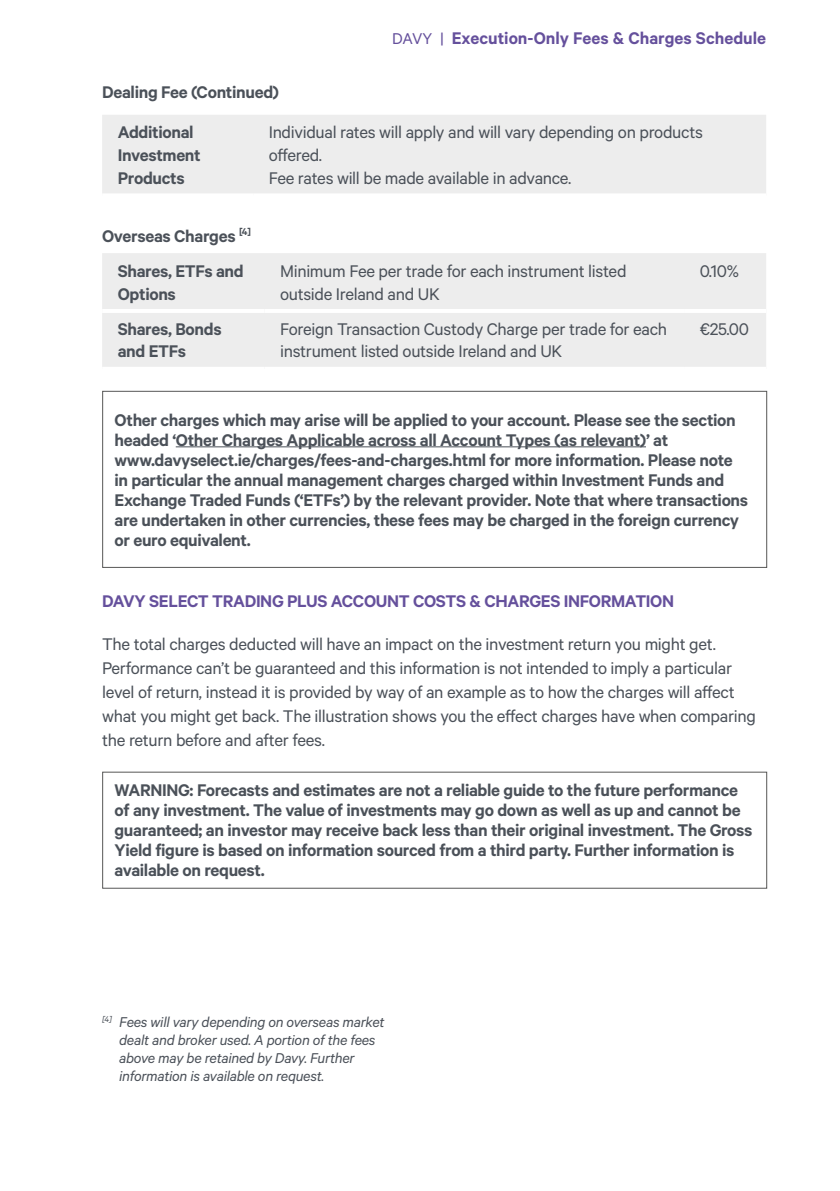
<style>
.page{position:relative;width:840px;height:1191px;background:#fff}
.page>*{position:absolute;margin:0;border:0;box-sizing:border-box;transform-origin:0 0}
.t1{font:600 19px/20px "Calibre";letter-spacing:-.02em;color:#4b5159}
.t2{font:19px/22.8px "Calibre";letter-spacing:-.02em;color:#4b5159}
.t3{font:600 19px "Calibre";letter-spacing:-.02em;color:#65509c}
.t4{font:600 19px "Calibre";color:#65509c}
.t5{font:italic 16px/18px "Calibre";letter-spacing:-.02em;color:#4b5159}
.s1{font-weight:400;font-size:17.6px}
</style>
<div class="page">
<div style="left:102px;top:115px;width:663px;height:78px;background:#ededed"></div>
<div style="left:102px;top:253px;width:663px;height:114px;background:#ededed"></div>
<hr style="left:102px;top:309px;width:162px;height:4px;background:#fff">
<hr style="left:264px;top:309px;width:419px;height:4px;background:#fff">
<hr style="left:683px;top:309px;width:82px;height:4px;background:#fff">
<hr style="left:176px;top:446px;width:469px;height:1px;background:#4b5159">
<div style="left:102px;top:391px;width:664px;height:177px;border:1px solid #575756"></div>
<div style="left:102px;top:771px;width:664px;height:117px;border:1px solid #575756"></div>
<p class="t4" style="left:392px;top:27px;width:375px"><span class="s1">DAVY |</span> Execution-Only Fees &amp; Charges Schedule</p>
<p class="t1" style="left:118px;top:71px;width:163px;line-height:40.6px;text-indent:-16px">Dealing Fee (Continued)<br>Additional</p>
<p class="t1" style="left:118px;top:143px;width:84px;line-height:22.8px">Investment<br>Products</p>
<p class="t2" style="left:268px;top:120px;width:435px">Individual rates will apply and will vary depending on products offered.<br>Fee rates will be made available in advance.</p>
<p class="t1" style="left:102px;top:218px;width:150px;line-height:35px;text-align:center">Overseas Charges <sup>[4]<br></sup>Shares, ETFs and</p>
<p class="t1" style="left:118px;top:283px;width:60px">Options</p>
<p class="t2" style="left:280px;top:259px;width:348px">Minimum Fee per trade for each instrument listed outside Ireland and UK</p>
<p class="t2" style="left:699px;top:259px;width:41px">0.10%</p>
<p class="t1" style="left:118px;top:317px;width:105px;line-height:22.8px">Shares, Bonds and ETFs</p>
<p class="t2" style="left:280px;top:317px;width:388px">Foreign Transaction Custody Charge per trade for each instrument listed outside Ireland and UK</p>
<p class="t2" style="left:699px;top:317px;width:51px">€25.00</p>
<p class="t1" style="left:114px;top:409px;width:635px">Other charges which may arise will be applied to your account. Please see the section headed ‘Other Charges Applicable across all Account Types (as relevant)’ at www.davyselect.ie/charges/fees-and-charges.html for more information. Please note in particular the annual management charges charged within Investment Funds and Exchange Traded Funds (‘ETFs’) by the relevant provider. Note that where transactions are undertaken in other currencies, these fees may be charged in the foreign currency or euro equivalent.</p>
<p class="t3" style="left:102px;top:590px;width:573px">DAVY SELECT TRADING PLUS ACCOUNT COSTS &amp; CHARGES INFORMATION</p>
<p class="t2" style="left:102px;top:631px;width:654px;line-height:24px">The total charges deducted will have an impact on the investment return you might get.<br>Performance can’t be guaranteed and this information is not intended to imply a particular level of return, instead it is provided by way of an example as to how the charges will affect what you might get back. The illustration shows you the effect charges have when comparing the return before and after fees.</p>
<p class="t1" style="left:114px;top:780px;width:639px">WARNING: Forecasts and estimates are not a reliable guide to the future performance of any investment. The value of investments may go down as well as up and cannot be guaranteed; an investor may receive back less than their original investment. The Gross Yield figure is based on information sourced from a third party. Further information is available on request.</p>
<p class="t5" style="left:119px;top:1012px;width:267px;text-indent:-17px"><sup>[4]</sup> Fees will vary depending on overseas market dealt and broker used. A portion of the fees above may be retained by Davy. Further information is available on request.</p>
</div>
